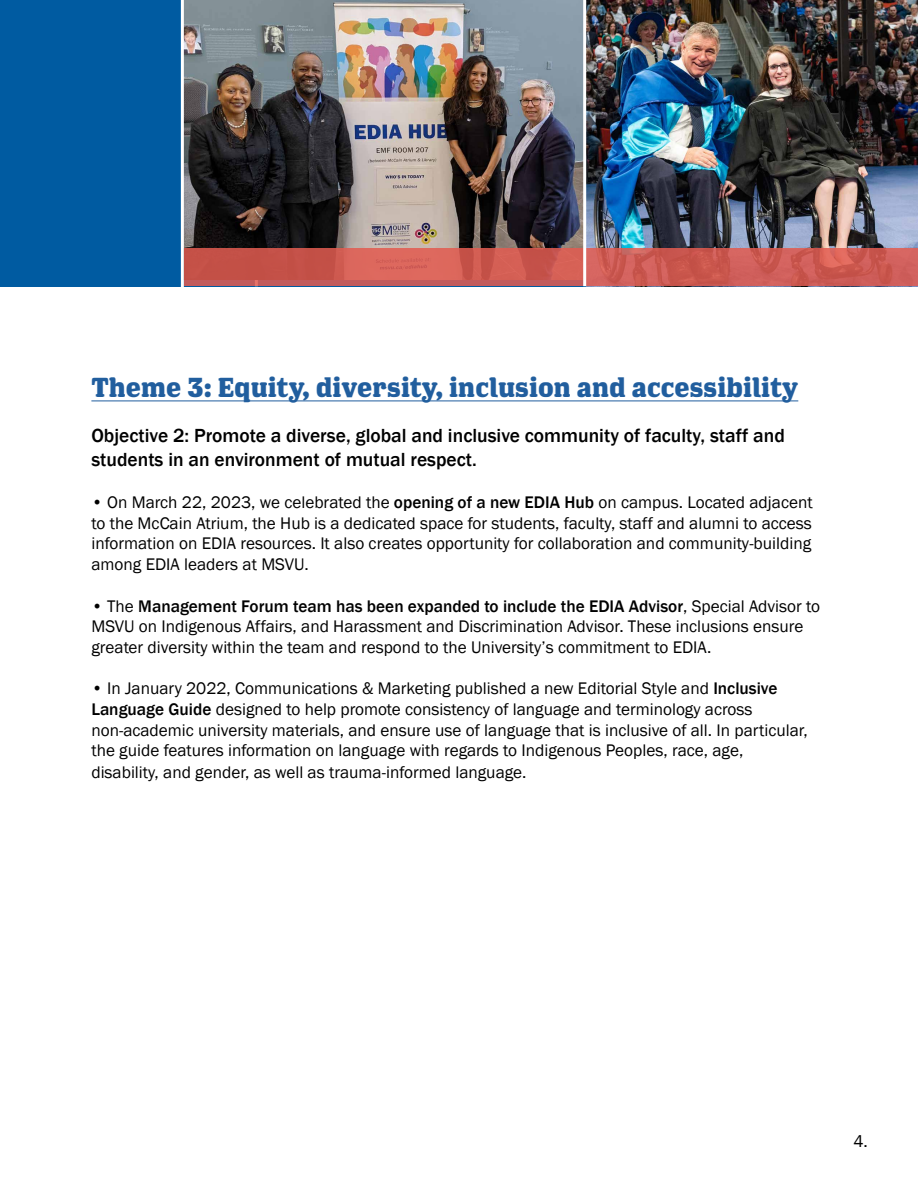
<style>
.page{position:relative;width:918px;height:1188px;background:#fff}
.page>*{position:absolute;margin:0;border:0;box-sizing:border-box;transform-origin:0 0}
.t1{font:700 27px "Los Feliz OT";color:#215e9e}
.t2{font:500 19.5px/23.4px "Franklin Gothic";color:#000}
.t3{font:17.25px/20.7px "Franklin Gothic";color:#000}
.s1{font-weight:500}
</style>
<div class="page">
<div style="left:0;top:0;width:918px;height:286px;background:#005ba1"></div>
<hr style="left:91px;top:401px;width:707px;height:1px;background:#215e9e">
<img style="left:586px;top:0;width:332px;height:248px">
<img style="left:184px;top:0;width:399px;height:248px">
<svg style="left:184px;top:248px;width:734px;height:38px;background:#cd5b53"></svg>
<hr style="left:181px;top:0;width:3px;height:301px;background:#fff">
<hr style="left:583px;top:0;width:3px;height:286px;background:#fff">
<h1 class="t1" style="left:91px;top:374px;width:708px">Theme 3: Equity, diversity, inclusion and accessibility</h1>
<p class="t2" style="left:91px;top:424px;width:695px">Objective 2: Promote a diverse, global and inclusive community of faculty, staff and students in an environment of mutual respect.</p>
<p class="t3" style="left:91px;top:492px;width:723px;text-align:justify">• On March 22, 2023, we celebrated the <span class="s1">opening of a new EDIA Hub</span> on campus. Located adjacent to the McCain Atrium, the Hub is a dedicated space for students, faculty, staff and alumni to access information on EDIA resources. It also creates opportunity for collaboration and community-building among EDIA leaders at MSVU.</p>
<p class="t3" style="left:91px;top:596px;width:730px">• The <span class="s1">Management Forum team has been expanded to include the EDIA Advisor</span>, Special Advisor to<br>MSVU on Indigenous Affairs, and Harassment and Discrimination Advisor. These inclusions ensure greater diversity within the team and respond to the University’s commitment to EDIA.</p>
<p class="t3" style="left:91px;top:679px;width:718px">• In January 2022, Communications &amp; Marketing published a new Editorial Style and <span class="s1">Inclusive Language Guide</span> designed to help promote consistency of language and terminology across non-academic university materials, and ensure use of language that is inclusive of all. In particular, the guide features information on language with regards to Indigenous Peoples, race, age, disability, and gender, as well as trauma-informed language.</p>
<p class="t3" style="left:853px;top:1131px;width:16px">4.</p>
</div>
